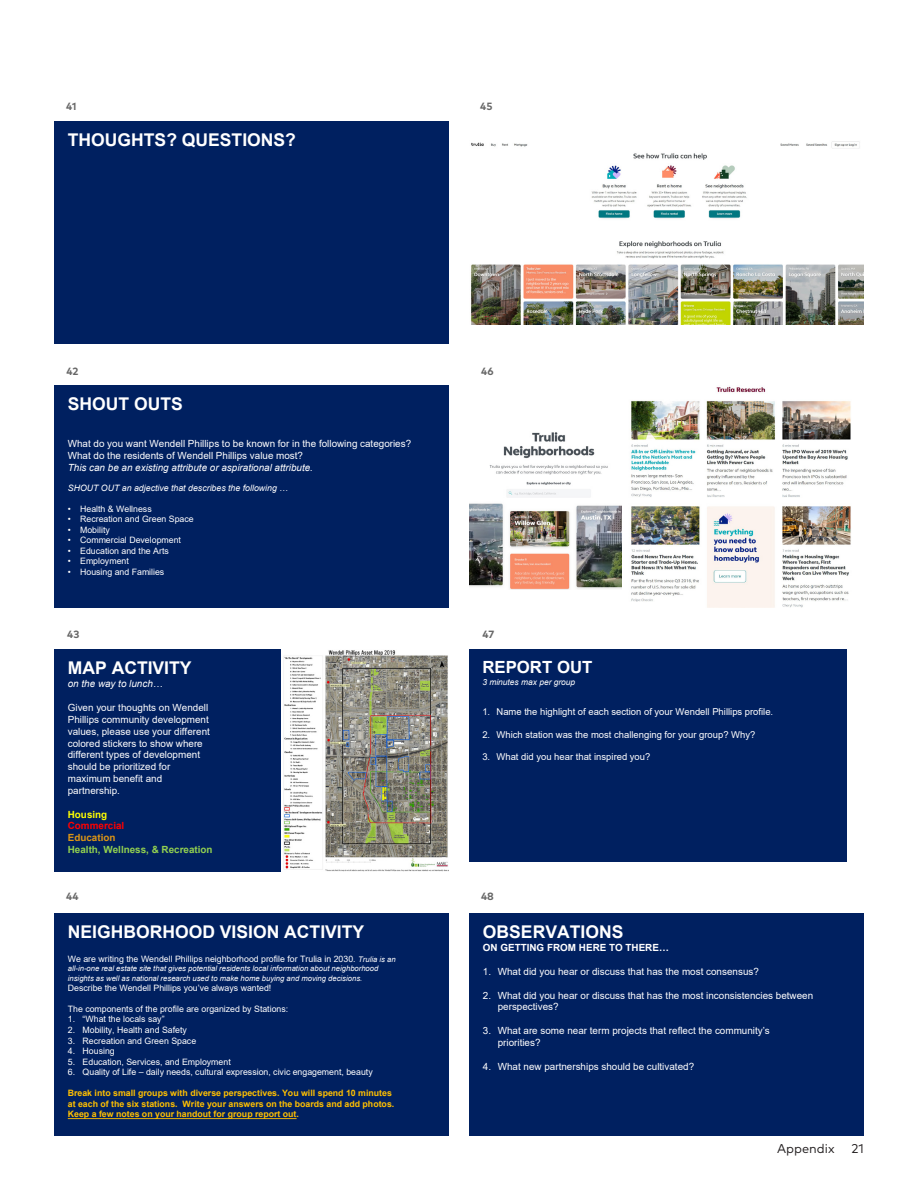
<style>
.page{position:relative;width:918px;height:1188px;background:#fff}
.page>*{position:absolute;margin:0;border:0;box-sizing:border-box;transform-origin:0 0}
.t1{font:700 17.55px "Arial";color:#fff}
.t2{font:700 16.8px "Arial";color:#fff}
.t3{font:12.75px "Mark OT";color:#231f20}
.t4{font:700 10.5px "Mark OT";color:#666}
.t5{font:9.9px/11.9px "Arial";color:#fff}
.t6{font:700 9.9px/11.9px "Arial";color:#92d050}
.t7{font:700 9.9px "Arial";color:#fff}
.t8{font:italic 9.9px "Arial";color:#fff}
.t9{font:9.45px "Arial";color:#fff}
.t10{font:8.85px "Arial";color:#fff}
.t11{font:700 8.85px/10.5px "Arial";color:#ffc000}
.t12{font:italic 8.85px "Arial";color:#fff}
.t13{font:italic 8.4px "Arial";color:#fff}
.t14{font:italic 7.65px/9.1px "Arial";color:#fff}
.s1{font-style:italic}
.s2{color:#ff0}
.s3{color:#f00}
.s4{color:#de9614}
.s5{font-style:italic;font-size:7.65px}
</style>
<div class="page">
<div style="left:54px;top:122px;width:395px;height:222px;background:#002060"></div>
<div style="left:54px;top:385px;width:395px;height:223px;background:#002060"></div>
<div style="left:54px;top:649px;width:395px;height:222px;background:#002060"></div>
<img style="left:282px;top:649px;width:167px;height:222px">
<div style="left:54px;top:913px;width:395px;height:222px;background:#002060"></div>
<svg style="left:68px;top:1118px;width:229px;height:1px"></svg>
<img style="left:471px;top:141px;width:393px;height:184px">
<img style="left:631px;top:386px;width:220px;height:222px">
<img style="left:469px;top:432px;width:153px;height:158px">
<div style="left:469px;top:649px;width:378px;height:213px;background:#002060"></div>
<div style="left:469px;top:913px;width:395px;height:222px;background:#002060"></div>
<p class="t4" style="left:66px;top:99px;width:12px">41</p>
<p class="t4" style="left:480px;top:100px;width:14px">45</p>
<p class="t1" style="left:68px;top:127px;width:230px">THOUGHTS? QUESTIONS?</p>
<p class="t4" style="left:66px;top:364px;width:14px">42</p>
<p class="t4" style="left:481px;top:365px;width:14px">46</p>
<p class="t1" style="left:68px;top:391px;width:117px">SHOUT OUTS</p>
<p class="t5" style="left:68px;top:438px;width:345px">What do you want Wendell Phillips to be known for in the following categories?<br>What do the residents of Wendell Phillips value most?<br><span class="s1">This can be an existing attribute or aspirational attribute.</span></p>
<p class="t12" style="left:68px;top:482px;width:222px">SHOUT OUT an adjective that describes the following …</p>
<p class="t10" style="left:68px;top:503px;width:85px">• Health &amp; Wellness</p>
<p class="t10" style="left:68px;top:513px;width:127px">• Recreation and Green Space</p>
<p class="t10" style="left:68px;top:524px;width:44px">• Mobility</p>
<p class="t10" style="left:68px;top:534px;width:115px">• Commercial Development</p>
<p class="t10" style="left:68px;top:545px;width:103px">• Education and the Arts</p>
<p class="t10" style="left:68px;top:555px;width:63px">• Employment</p>
<p class="t10" style="left:68px;top:566px;width:98px">• Housing and Families</p>
<p class="t4" style="left:67px;top:627px;width:14px">43</p>
<p class="t4" style="left:483px;top:627px;width:13px">47</p>
<p class="t1" style="left:68px;top:655px;width:125px">MAP ACTIVITY</p>
<p class="t8" style="left:68px;top:677px;width:96px">on the way to lunch…</p>
<p class="t5" style="left:68px;top:701px;width:144px">Given your thoughts on Wendell<br>Phillips community development values, please use your different colored stickers to show where different types of development should be prioritized for maximum benefit and partnership.</p>
<p class="t6" style="left:68px;top:808px;width:146px"><span class="s2">Housing<br></span><span class="s3">Commercial<br></span><span class="s4">Education<br></span>Health, Wellness, &amp; Recreation</p>
<p class="t2" style="left:482px;top:655px;width:112px">REPORT OUT</p>
<p class="t13" style="left:482px;top:676px;width:94px">3 minutes max per group</p>
<p class="t9" style="left:482px;top:705px;width:292px">1. Name the highlight of each section of your Wendell Phillips profile.</p>
<p class="t9" style="left:482px;top:728px;width:275px">2. Which station was the most challenging for your group? Why?</p>
<p class="t9" style="left:482px;top:750px;width:170px">3. What did you hear that inspired you?</p>
<p class="t4" style="left:66px;top:889px;width:14px">44</p>
<p class="t4" style="left:481px;top:890px;width:14px">48</p>
<p class="t1" style="left:68px;top:919px;width:298px">NEIGHBORHOOD VISION ACTIVITY</p>
<p class="t10" style="left:68px;top:953px;width:329px">We are writing the Wendell Phillips neighborhood profile for Trulia in 2030. <span class="s5">Trulia is an</span></p>
<p class="t14" style="left:68px;top:964px;width:312px">all-in-one real estate site that gives potential residents local information about neighborhood insights as well as national research used to make home buying and moving decisions.</p>
<p class="t10" style="left:68px;top:982px;width:205px">Describe the Wendell Phillips you’ve always wanted!</p>
<p class="t10" style="left:68px;top:1003px;width:222px">The components of the profile are organized by Stations:</p>
<p class="t10" style="left:68px;top:1013px;width:98px">1. “What the locals say”</p>
<p class="t10" style="left:68px;top:1024px;width:121px">2. Mobility, Health and Safety</p>
<p class="t10" style="left:68px;top:1034px;width:130px">3. Recreation and Green Space</p>
<p class="t10" style="left:68px;top:1045px;width:48px">4. Housing</p>
<p class="t10" style="left:68px;top:1055px;width:164px">5. Education, Services, and Employment</p>
<p class="t10" style="left:68px;top:1066px;width:306px">6. Quality of Life – daily needs, cultural expression, civic engagement, beauty</p>
<p class="t11" style="left:68px;top:1088px;width:328px">Break into small groups with diverse perspectives. You will spend 10 minutes at each of the six stations. Write your answers on the boards and add photos.<br>Keep a few notes on your handout for group report out.</p>
<p class="t1" style="left:483px;top:919px;width:142px">OBSERVATIONS</p>
<p class="t7" style="left:483px;top:941px;width:187px">ON GETTING FROM HERE TO THERE…</p>
<p class="t5" style="left:483px;top:965px;width:278px">1. What did you hear or discuss that has the most consensus?</p>
<p class="t5" style="left:498px;top:989px;width:317px;text-indent:-15px">2. What did you hear or discuss that has the most inconsistencies between perspectives?</p>
<p class="t5" style="left:498px;top:1025px;width:274px;text-indent:-15px">3. What are some near term projects that reflect the community’s priorities?</p>
<p class="t5" style="left:483px;top:1060px;width:213px">4. What new partnerships should be cultivated?</p>
<p class="t3" style="left:777px;top:1141px;width:59px">Appendix</p>
<p class="t3" style="left:852px;top:1141px;width:14px">21</p>
</div>
